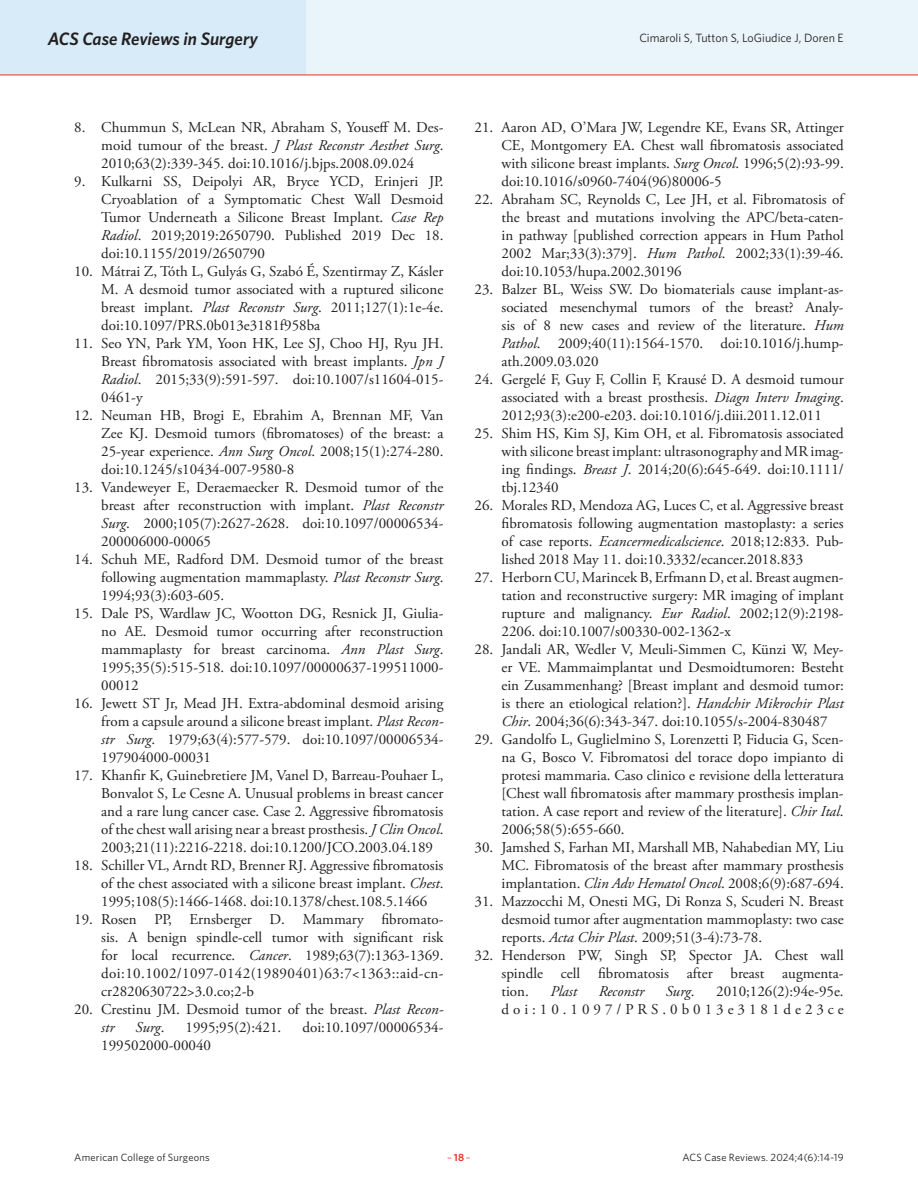
<style>
.page{position:relative;width:918px;height:1188px;background:#fff}
.page>*{position:absolute;margin:0;border:0;box-sizing:border-box;transform-origin:0 0}
.t1{font:italic 600 18px "Whitney";letter-spacing:-.005em;color:#231f20}
.t2{font:15px/18px "Adobe Garamond Pro";color:#231f20;text-align:justify}
.t3{font:15px/18px "Adobe Garamond Pro";letter-spacing:.265em;color:#231f20;text-align:right}
.t4{font:italic 15px "Adobe Garamond Pro";color:#231f20}
.t5{font:12px "Whitney";color:#231f20}
.t6{font:10.5px "Whitney";letter-spacing:.015em;color:#231f20}
.t7{font:10.5px "Whitney";color:#ee2e22}
.s1{font-style:italic}
.s2{font-style:normal}
.s3{font-weight:600}
</style>
<div class="page">
<div style="left:0;top:0;width:918px;height:75px;background:#eaf5fb"></div>
<div style="left:0;top:0;width:306px;height:75px;background:#d7ebf8"></div>
<hr style="left:0;top:75px;width:918px;height:1px;background:#ee2e22">
<p class="t1" style="left:48px;top:26px;width:212px">ACS Case Reviews in Surgery</p>
<p class="t5" style="left:639px;top:30px;width:206px">Cimaroli S, Tutton S, LoGiudice J, Doren E</p>
<p class="t2" style="left:101px;top:119px;width:344px;text-indent:-27px">8. Chummun S, McLean NR, Abraham S, Youseff M. Des&shy;moid tumour of the breast. <span class="s1">J Plast Reconstr Aesthet Surg</span>.<br>2010;63(2):339-345. doi:10.1016/j.bjps.2008.09.024</p>
<p class="t2" style="left:101px;top:173px;width:344px;text-indent:-27px">9. Kulkarni SS, Deipolyi AR, Bryce YCD, Erinjeri JP.<br>Cryoablation of a Symptomatic Chest Wall Desmoid Tumor Underneath a Silicone Breast Implant. <span class="s1">Case Rep Radiol</span>. 2019;2019:2650790. Published 2019 Dec 18. doi:10.1155/2019/2650790</p>
<p class="t2" style="left:101px;top:263px;width:344px;text-indent:-27px">10. Mátrai Z, Tóth L, Gulyás G, Szabó É, Szentirmay Z, Kásler M. A desmoid tumor associated with a ruptured silicone breast implant. <span class="s1">Plast Reconstr Surg</span>. 2011;127(1):1e-4e. doi:10.1097/PRS.0b013e3181f958ba</p>
<p class="t2" style="left:101px;top:335px;width:344px;text-indent:-27px">11. Seo YN, Park YM, Yoon HK, Lee SJ, Choo HJ, Ryu JH.<br>Breast fibromatosis associated with breast implants. <span class="s1">Jpn J Radiol</span>. 2015;33(9):591-597. doi:10.1007/s11604-015- 0461-y</p>
<p class="t2" style="left:101px;top:407px;width:344px;text-indent:-27px">12. Neuman HB, Brogi E, Ebrahim A, Brennan MF, Van Zee KJ. Desmoid tumors (fibromatoses) of the breast: a 25-year experience. <span class="s1">Ann Surg Oncol</span>. 2008;15(1):274-280. doi:10.1245/s10434-007-9580-8</p>
<p class="t2" style="left:101px;top:479px;width:344px;text-indent:-27px">13. Vandeweyer E, Deraemaecker R. Desmoid tumor of the breast after reconstruction with implant. <span class="s1">Plast Reconstr Surg</span>. 2000;105(7):2627-2628. doi:10.1097/00006534- 200006000-00065</p>
<p class="t2" style="left:101px;top:551px;width:344px;text-indent:-27px">14. Schuh ME, Radford DM. Desmoid tumor of the breast following augmentation mammaplasty. <span class="s1">Plast Reconstr Surg</span>.<br>1994;93(3):603-605.</p>
<p class="t2" style="left:101px;top:605px;width:344px;text-indent:-27px">15. Dale PS, Wardlaw JC, Wootton DG, Resnick JI, Giulia&shy;no AE. Desmoid tumor occurring after reconstruction mammaplasty for breast carcinoma. <span class="s1">Ann Plast Surg</span>.<br>1995;35(5):515-518. doi:10.1097/00000637-199511000- 00012</p>
<p class="t2" style="left:101px;top:695px;width:344px;text-indent:-27px">16. Jewett ST Jr, Mead JH. Extra-abdominal desmoid arising from a capsule around a silicone breast implant. <span class="s1">Plast Recon&shy;str Surg</span>. 1979;63(4):577-579. doi:10.1097/00006534- 197904000-00031</p>
<p class="t2" style="left:101px;top:767px;width:344px;text-indent:-27px">17. Khanfir K, Guinebretiere JM, Vanel D, Barreau-Pouhaer L, Bonvalot S, Le Cesne A. Unusual problems in breast cancer and a rare lung cancer case. Case 2. Aggressive fibromatosis of the chest wall arising near a breast prosthesis. <span class="s1">J Clin Oncol</span>.<br>2003;21(11):2216-2218. doi:10.1200/JCO.2003.04.189</p>
<p class="t2" style="left:101px;top:857px;width:344px;text-indent:-27px">18. Schiller VL, Arndt RD, Brenner RJ. Aggressive fibromatosis of the chest associated with a silicone breast implant. <span class="s1">Chest</span>.<br>1995;108(5):1466-1468. doi:10.1378/chest.108.5.1466</p>
<p class="t2" style="left:101px;top:911px;width:344px;text-indent:-27px">19. Rosen PP, Ernsberger D. Mammary fibromato&shy;sis. A benign spindle-cell tumor with significant risk for local recurrence. <span class="s1">Cancer</span>. 1989;63(7):1363-1369. doi:10.1002/1097-0142(19890401)63:7&lt;1363::aid-cn&shy;cr2820630722&gt;3.0.co;2-b</p>
<p class="t2" style="left:101px;top:1001px;width:344px;text-indent:-27px">20. Crestinu JM. Desmoid tumor of the breast. <span class="s1">Plast Recon&shy;str</span></p>
<p class="t4" style="left:136px;top:1019px;width:30px">Surg<span class="s2">.</span></p>
<p class="t2" style="left:186px;top:1019px;width:97px">1995;95(2):421.</p>
<p class="t2" style="left:302px;top:1019px;width:142px">doi:10.1097/00006534-</p>
<p class="t2" style="left:101px;top:1037px;width:111px">199502000-00040</p>
<p class="t2" style="left:502px;top:119px;width:344px;text-indent:-27px">21. Aaron AD, O’Mara JW, Legendre KE, Evans SR, Attinger CE, Montgomery EA. Chest wall fibromatosis associated with silicone breast implants. <span class="s1">Surg Oncol</span>. 1996;5(2):93-99. doi:10.1016/s0960-7404(96)80006-5</p>
<p class="t2" style="left:502px;top:191px;width:344px;text-indent:-27px">22. Abraham SC, Reynolds C, Lee JH, et al. Fibromatosis of the breast and mutations involving the APC/beta-caten&shy;in pathway [published correction appears in Hum Pathol 2002 Mar;33(3):379]. <span class="s1">Hum Pathol</span>. 2002;33(1):39-46. doi:10.1053/hupa.2002.30196</p>
<p class="t2" style="left:502px;top:281px;width:344px;text-indent:-27px">23. Balzer BL, Weiss SW. Do biomaterials cause implant-as&shy;sociated mesenchymal tumors of the breast? Analy&shy;sis of 8 new cases and review of the literature. <span class="s1">Hum Pathol</span>. 2009;40(11):1564-1570. doi:10.1016/j.hump&shy;ath.2009.03.020</p>
<p class="t2" style="left:502px;top:371px;width:344px;text-indent:-27px">24. Gergelé F, Guy F, Collin F, Krausé D. A desmoid tumour associated with a breast prosthesis. <span class="s1">Diagn Interv Imaging</span>.<br>2012;93(3):e200-e203. doi:10.1016/j.diii.2011.12.011</p>
<p class="t2" style="left:502px;top:425px;width:344px;text-indent:-27px">25. Shim HS, Kim SJ, Kim OH, et al. Fibromatosis associated with silicone breast implant: ultrasonography and MR imag&shy;ing findings. <span class="s1">Breast J</span>. 2014;20(6):645-649. doi:10.1111/ tbj.12340</p>
<p class="t2" style="left:502px;top:497px;width:344px;text-indent:-27px">26. Morales RD, Mendoza AG, Luces C, et al. Aggressive breast fibromatosis following augmentation mastoplasty: a series of case reports. <span class="s1">Ecancermedicalscience</span>. 2018;12:833. Pub&shy;lished 2018 May 11. doi:10.3332/ecancer.2018.833</p>
<p class="t2" style="left:502px;top:569px;width:344px;text-indent:-27px">27. Herborn CU, Marincek B, Erfmann D, et al. Breast augmen&shy;tation and reconstructive surgery: MR imaging of implant rupture and malignancy. <span class="s1">Eur Radiol</span>. 2002;12(9):2198- 2206. doi:10.1007/s00330-002-1362-x</p>
<p class="t2" style="left:502px;top:641px;width:344px;text-indent:-27px">28. Jandali AR, Wedler V, Meuli-Simmen C, Künzi W, Mey&shy;er VE. Mammaimplantat und Desmoidtumoren: Besteht ein Zusammenhang? [Breast implant and desmoid tumor: is there an etiological relation?]. <span class="s1">Handchir Mikrochir Plast Chir</span>. 2004;36(6):343-347. doi:10.1055/s-2004-830487</p>
<p class="t2" style="left:502px;top:731px;width:344px;text-indent:-27px">29. Gandolfo L, Guglielmino S, Lorenzetti P, Fiducia G, Scen&shy;na G, Bosco V. Fibromatosi del torace dopo impianto di protesi mammaria. Caso clinico e revisione della letteratura [Chest wall fibromatosis after mammary prosthesis implan&shy;tation. A case report and review of the literature]. <span class="s1">Chir Ital</span>.<br>2006;58(5):655-660.</p>
<p class="t2" style="left:502px;top:839px;width:344px;text-indent:-27px">30. Jamshed S, Farhan MI, Marshall MB, Nahabedian MY, Liu MC. Fibromatosis of the breast after mammary prosthesis implantation. <span class="s1">Clin Adv Hematol Oncol</span>. 2008;6(9):687-694.</p>
<p class="t2" style="left:502px;top:893px;width:344px;text-indent:-27px">31. Mazzocchi M, Onesti MG, Di Ronza S, Scuderi N. Breast desmoid tumor after augmentation mammoplasty: two case reports. <span class="s1">Acta Chir Plast</span>. 2009;51(3-4):73-78.</p>
<p class="t2" style="left:502px;top:947px;width:344px;text-indent:-27px">32. Henderson PW, Singh SP, Spector JA. Chest wall spindle cell fibromatosis after breast augmenta&shy;tion.</p>
<p class="t4" style="left:550px;top:983px;width:28px">Plast</p>
<p class="t4" style="left:599px;top:983px;width:47px">Reconstr</p>
<p class="t4" style="left:666px;top:983px;width:30px">Surg<span class="s2">.</span></p>
<p class="t3" style="left:502px;top:983px;width:344px">2010;126(2):94e-95e. doi:10.1097/PRS.0b013e3181de23ce</p>
<p class="t6" style="left:74px;top:1150px;width:137px">American College of Surgeons</p>
<p class="t7" style="left:447px;top:1150px;width:25px">–<span class="s3">18</span>–</p>
<p class="t6" style="left:682px;top:1150px;width:163px">ACS Case Reviews. 2024;4(6):14-19</p>
</div>
